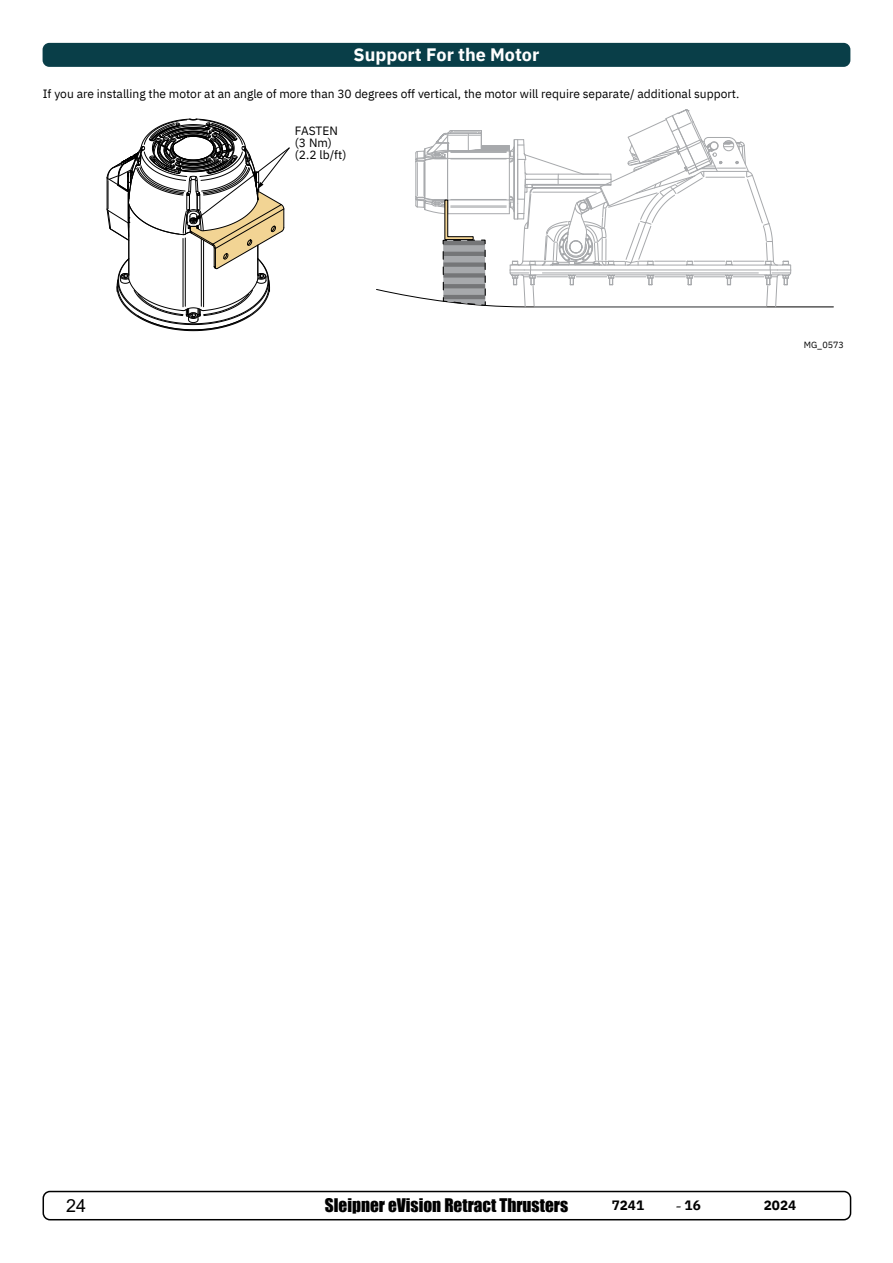
<style>
.page{position:relative;width:893px;height:1263px;background:#fff}
.page>*{position:absolute;margin:0;border:0;box-sizing:border-box;transform-origin:0 0}
.t1{font:700 18px "IBM Plex Sans";color:#fff}
.t2{font:18px "Arial";color:#000}
.t3{font:17.25px "Impact";color:#000}
.t4{font:700 13.5px "IBM Plex Sans";color:#000}
.t5{font:12px/12px "IBM Plex Sans";color:#000}
.t6{font:9px "IBM Plex Sans";color:#000}
.s1{font-family:"Minion Pro";font-weight:400;font-size:18px}
</style>
<div class="page">
<div style="left:43px;top:1191px;width:808px;height:29px;border:2px solid #000;border-radius:7px"></div>
<div style="left:43px;top:43px;width:807px;height:24px;background:#093e48;border-radius:7px"></div>
<svg style="left:376px;top:109px;width:458px;height:199px"></svg>
<svg style="left:107px;top:119px;width:183px;height:212px"></svg>
<p class="t1" style="left:354px;top:40px;width:187px">Support For the Motor</p>
<p class="t5" style="left:43px;top:87px;width:698px">If you are installing the motor at an angle of more than 30 degrees off vertical, the motor will require separate/ additional support.</p>
<p class="t5" style="left:295px;top:124px;width:53px">FASTEN (3 Nm) (2.2 lb/ft)</p>
<p class="t6" style="left:804px;top:338px;width:42px">MG_0573</p>
<h1 class="t2" style="left:66px;top:1193px;width:22px">24</h1>
<h2 class="t3" style="left:325px;top:1192px;width:245px">Sleipner eVision Retract Thrusters</h2>
<p class="t4" style="left:612px;top:1195px;width:34px">7241</p>
<p class="t4" style="left:675px;top:1195px;width:27px"><span class="s1">-</span>16</p>
<p class="t4" style="left:764px;top:1195px;width:34px">2024</p>
</div>
